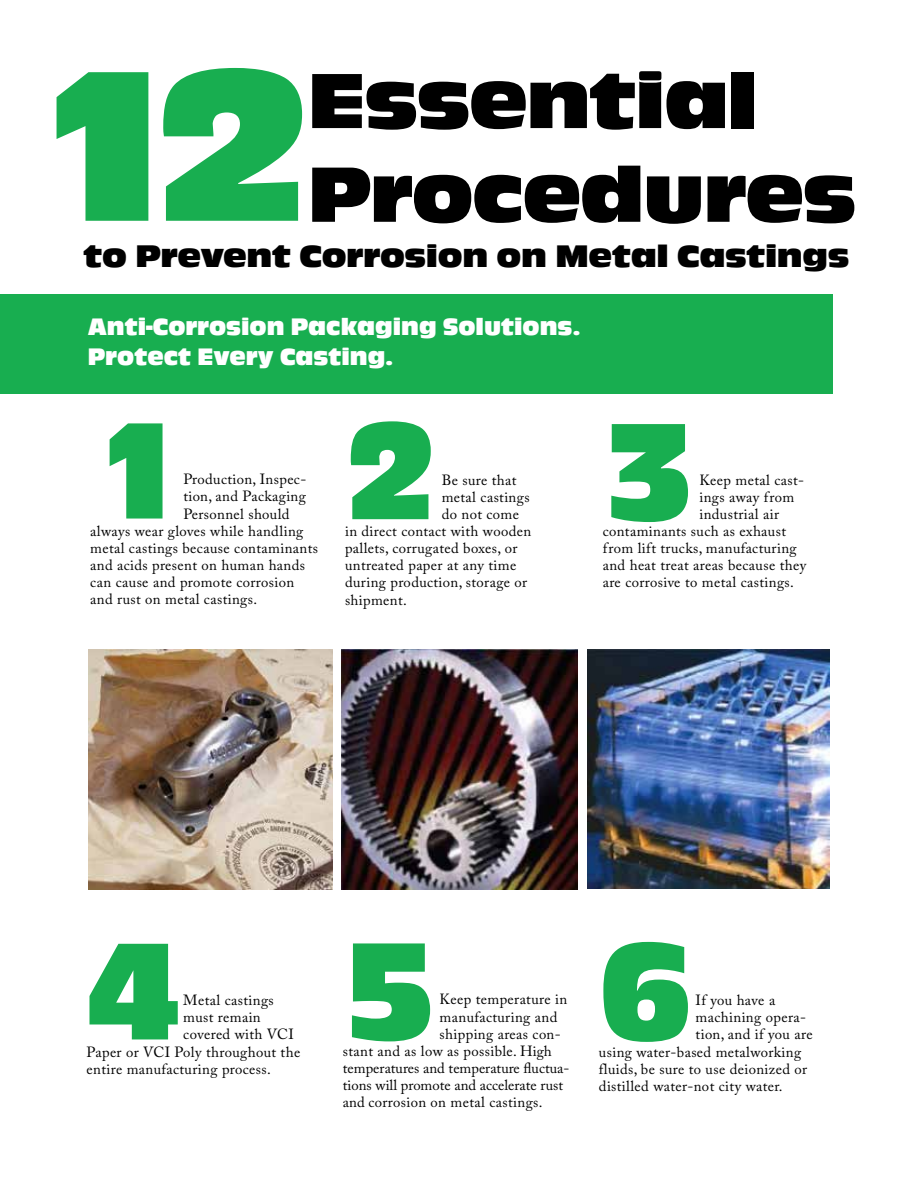
<style>
.page{position:relative;width:918px;height:1188px;background:#fff}
.page>*{position:absolute;margin:0;border:0;box-sizing:border-box;transform-origin:0 0}
.t1{font:222.75px "Antique Oli T Comp";color:#18ae50;scale:1.11 1}
.t2{font:142.65px "Antique Oli T Comp";color:#18ae50}
.t3{font:81px/93.8px "Antique Oli T Comp";letter-spacing:-.02em;color:#000;scale:1.11 1}
.t4{font:32.4px "Antique Oli T Comp";letter-spacing:-.01em;color:#000;scale:1.11 1}
.t5{font:24.75px/30px "Antique Oli T Comp";color:#fff}
.t6{font:14.7px "Adobe Caslon Pro";letter-spacing:.025em;color:#000}
.t7{font:14.7px "Adobe Caslon Pro";color:#000}
</style>
<div class="page">
<div style="left:0;top:294px;width:832px;height:100px;background:#18ae50"></div>
<img style="left:341px;top:649px;width:237px;height:240px">
<img style="left:588px;top:649px;width:242px;height:240px">
<img style="left:89px;top:650px;width:244px;height:240px">
<h1 class="t1" style="left:23px;top:22px;width:265px">12</h1>
<h3 class="t4" style="left:84px;top:238px;width:691px">to Prevent Corrosion on Metal Castings</h3>
<h3 class="t3" style="left:308px;top:53px;width:496px">Essential<br>Procedures</h3>
<h3 class="t5" style="left:88px;top:312px;width:494px">Anti-Corrosion Packaging Solutions.<br>Protect Every Casting.</h3>
<h2 class="t2" style="left:90px;top:391px;width:95px">1</h2>
<p class="t6" style="left:183px;top:471px;width:124px">Production, Inspec-</p>
<p class="t6" style="left:183px;top:488px;width:124px">tion, and Packaging</p>
<p class="t6" style="left:183px;top:505px;width:108px">Personnel should</p>
<p class="t6" style="left:90px;top:522px;width:215px">always wear gloves while handling</p>
<p class="t6" style="left:90px;top:539px;width:229px">metal castings because contaminants</p>
<p class="t6" style="left:90px;top:556px;width:216px">and acids present on human hands</p>
<p class="t6" style="left:90px;top:573px;width:205px">can cause and promote corrosion</p>
<p class="t6" style="left:90px;top:590px;width:168px">and rust on metal castings.</p>
<h2 class="t2" style="left:345px;top:392px;width:95px">2</h2>
<p class="t6" style="left:442px;top:471px;width:76px">Be sure that</p>
<p class="t6" style="left:442px;top:488px;width:89px">metal castings</p>
<p class="t6" style="left:442px;top:506px;width:79px">do not come</p>
<p class="t6" style="left:345px;top:523px;width:188px">in direct contact with wooden</p>
<p class="t6" style="left:345px;top:540px;width:174px">pallets, corrugated boxes, or</p>
<p class="t6" style="left:345px;top:557px;width:173px">untreated paper at any time</p>
<p class="t6" style="left:345px;top:574px;width:184px">during production, storage or</p>
<p class="t6" style="left:345px;top:591px;width:63px">shipment.</p>
<h2 class="t2" style="left:603px;top:392px;width:95px">3</h2>
<p class="t6" style="left:699px;top:471px;width:106px">Keep metal cast-</p>
<p class="t6" style="left:699px;top:488px;width:96px">ings away from</p>
<p class="t6" style="left:699px;top:506px;width:81px">industrial air</p>
<p class="t6" style="left:603px;top:523px;width:185px">contaminants such as exhaust</p>
<p class="t6" style="left:603px;top:540px;width:195px">from lift trucks, manufacturing</p>
<p class="t6" style="left:603px;top:557px;width:205px">and heat treat areas because they</p>
<p class="t6" style="left:603px;top:574px;width:193px">are corrosive to metal castings.</p>
<h2 class="t2" style="left:87px;top:912px;width:95px">4</h2>
<p class="t6" style="left:183px;top:992px;width:92px">Metal castings</p>
<p class="t6" style="left:183px;top:1009px;width:79px">must remain</p>
<p class="t6" style="left:183px;top:1026px;width:112px">covered with VCI</p>
<p class="t6" style="left:87px;top:1043px;width:215px">Paper or VCI Poly throughout the</p>
<p class="t6" style="left:87px;top:1060px;width:186px">entire manufacturing process.</p>
<h2 class="t2" style="left:343px;top:911px;width:95px">5</h2>
<p class="t6" style="left:440px;top:991px;width:129px">Keep temperature in</p>
<p class="t6" style="left:440px;top:1008px;width:119px">manufacturing and</p>
<p class="t6" style="left:440px;top:1025px;width:123px">shipping areas con-</p>
<p class="t6" style="left:343px;top:1042px;width:210px">stant and as low as possible. High</p>
<p class="t7" style="left:343px;top:1059px;width:228px">temperatures and temperature fluctua-</p>
<p class="t7" style="left:343px;top:1076px;width:222px">tions will promote and accelerate rust</p>
<p class="t6" style="left:343px;top:1093px;width:201px">and corrosion on metal castings.</p>
<h2 class="t2" style="left:599px;top:912px;width:95px">6</h2>
<p class="t6" style="left:696px;top:992px;width:81px">If you have a</p>
<p class="t6" style="left:696px;top:1009px;width:112px">machining opera-</p>
<p class="t6" style="left:696px;top:1026px;width:118px">tion, and if you are</p>
<p class="t6" style="left:599px;top:1043px;width:204px">using water-based metalworking</p>
<p class="t6" style="left:599px;top:1060px;width:210px">fluids, be sure to use deionized or</p>
<p class="t6" style="left:599px;top:1077px;width:185px">distilled water-not city water.</p>
</div>
